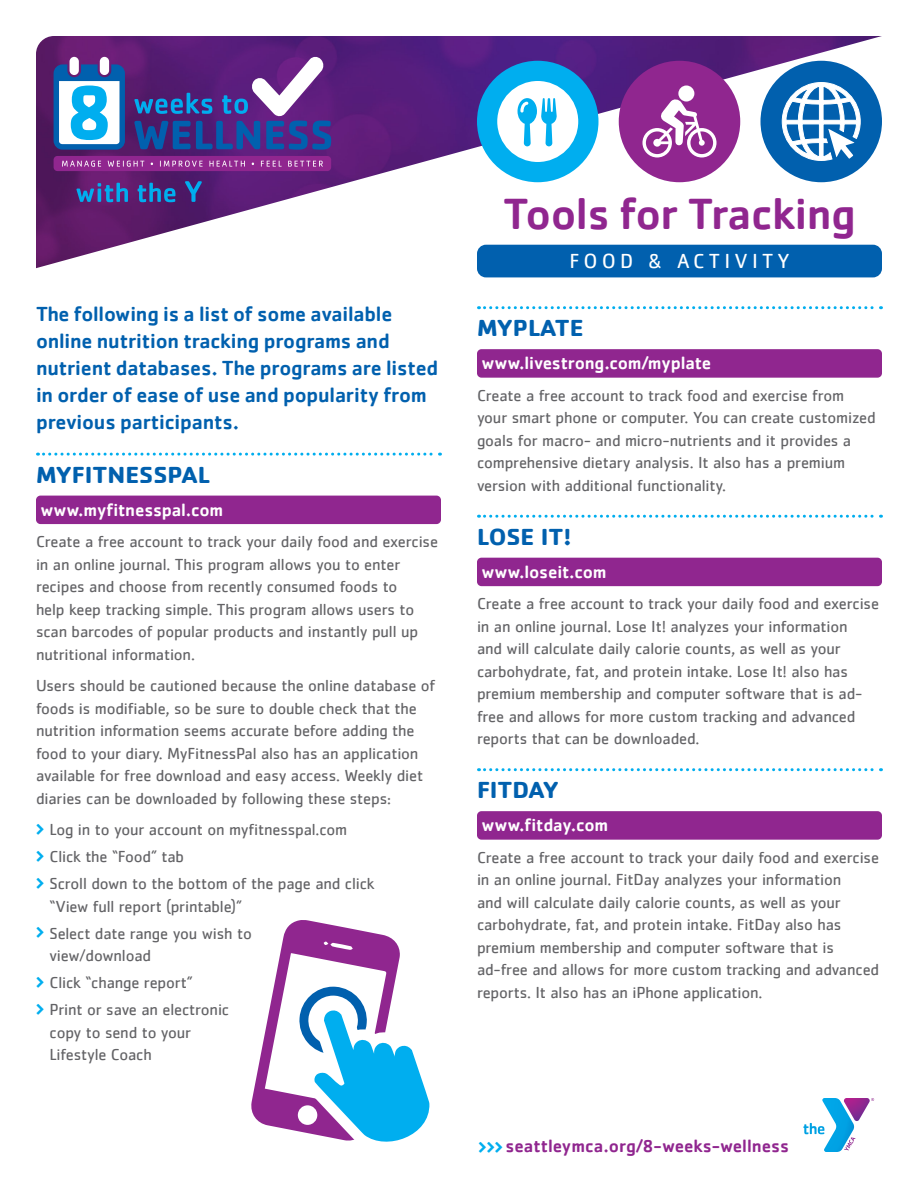
<style>
.page{position:relative;width:918px;height:1188px;background:#fff}
.page>*{position:absolute;margin:0;border:0;box-sizing:border-box;transform-origin:0 0}
.t1{font:500 45px "Cachet";letter-spacing:-.01em;color:#90268f}
.Subhead_CAPS_Rule_Ab{font:700 24px "Cachet";color:#0160ae;scale:1.05 1}
.Intro_Paragraph{font:500 21px/27px "Cachet";letter-spacing:-.01em;color:#0160ae}
.Title_Color_Bar{font:21px "Cachet";letter-spacing:.2em;color:#fff}
.URL{font:500 18px "Cachet";letter-spacing:-.01em;color:#fff}
.t2{font:500 18px "Cachet";color:#90268f}
.Body_Text{font:16.5px/22.5px "Cachet";letter-spacing:-.01em;color:#636366}
</style>
<div class="page">
<img style="left:36px;top:36px;width:846px;height:232px">
<svg style="left:76px;top:181px;width:126px;height:21px;background:#3e4995"></svg>
<svg style="left:134px;top:56px;width:197px;height:94px;background:#554091"></svg>
<svg style="left:54px;top:57px;width:71px;height:93px"></svg>
<div style="left:54px;top:156px;width:277px;height:15px;background:#90268f;border-radius:4px"></div>
<svg style="left:62px;top:161px;width:261px;height:6px"></svg>
<div style="left:619px;top:61px;width:121px;height:121px;background:#90268f;border-radius:50%"></div>
<svg style="left:642px;top:86px;width:75px;height:72px"></svg>
<div style="left:760px;top:61px;width:122px;height:121px;background:#0160ae;border-radius:50%"></div>
<div style="left:477px;top:61px;width:121px;height:121px;background:#00aeef;border-radius:50%"></div>
<div style="left:500px;top:83px;width:76px;height:77px;background:#fff;border-radius:50%"></div>
<div style="left:497px;top:81px;width:81px;height:81px;border:4px solid #fff;border-radius:50%"></div>
<svg style="left:518px;top:98px;width:39px;height:48px"></svg>
<svg style="left:803px;top:1098px;width:71px;height:54px"></svg>
<svg style="left:478px;top:306px;width:403px;height:3px"></svg>
<div style="left:477px;top:349px;width:405px;height:29px;background:#90268f;border-radius:5px"></div>
<svg style="left:478px;top:515px;width:403px;height:3px"></svg>
<div style="left:477px;top:558px;width:405px;height:28px;background:#90268f;border-radius:5px"></div>
<svg style="left:478px;top:768px;width:403px;height:3px"></svg>
<div style="left:477px;top:811px;width:405px;height:29px;background:#90268f;border-radius:5px"></div>
<svg style="left:38px;top:453px;width:403px;height:3px"></svg>
<div style="left:36px;top:496px;width:405px;height:28px;background:#90268f;border-radius:5px"></div>
<div style="left:477px;top:245px;width:405px;height:32px;background:#0160ae;border-radius:9px"></div>
<svg style="left:781px;top:82px;width:80px;height:79px"></svg>
<svg style="left:251px;top:920px;width:179px;height:222px"></svg>
<p class="Intro_Paragraph" style="left:36px;top:300px;width:404px">The following is a list of some available online nutrition tracking programs and nutrient databases. The programs are listed in order of ease of use and popularity from previous participants.</p>
<p class="Subhead_CAPS_Rule_Ab" style="left:36px;top:459px;width:167px">MYFITNESSPAL</p>
<p class="URL" style="left:40px;top:499px;width:184px">www.myfitnesspal.com</p>
<p class="Body_Text" style="left:36px;top:530px;width:404px">Create a free account to track your daily food and exercise in an online journal. This program allows you to enter recipes and choose from recently consumed foods to<br>help keep tracking simple. This program allows users to scan barcodes of popular products and instantly pull up nutritional information.</p>
<p class="Body_Text" style="left:36px;top:674px;width:401px">Users should be cautioned because the online database of foods is modifiable, so be sure to double check that the nutrition information seems accurate before adding the food to your diary. MyFitnessPal also has an application available for free download and easy access. Weekly diet diaries can be downloaded by following these steps:</p>
<p class="Body_Text" style="left:50px;top:818px;width:299px">Log in to your account on myfitnesspal.com</p>
<p class="Body_Text" style="left:50px;top:845px;width:136px">Click the “Food” tab</p>
<p class="Body_Text" style="left:50px;top:872px;width:327px">Scroll down to the bottom of the page and click “View full report (printable)”</p>
<p class="Body_Text" style="left:50px;top:922px;width:204px">Select date range you wish to view/download</p>
<p class="Body_Text" style="left:50px;top:971px;width:145px">Click “change report”</p>
<p class="Body_Text" style="left:50px;top:998px;width:181px">Print or save an electronic copy to send to your<br>Lifestyle Coach</p>
<p class="t1" style="left:503px;top:187px;width:354px">Tools for Tracking</p>
<p class="Title_Color_Bar" style="left:569px;top:249px;width:222px">FOOD &amp; ACTIVITY</p>
<p class="Subhead_CAPS_Rule_Ab" style="left:477px;top:313px;width:103px">MYPLATE</p>
<p class="URL" style="left:482px;top:352px;width:231px">www.livestrong.com/myplate</p>
<p class="Body_Text" style="left:477px;top:384px;width:400px">Create a free account to track food and exercise from your smart phone or computer. You can create customized goals for macro- and micro-nutrients and it provides a comprehensive dietary analysis. It also has a premium version with additional functionality.</p>
<p class="Subhead_CAPS_Rule_Ab" style="left:477px;top:521px;width:91px">LOSE IT!</p>
<p class="URL" style="left:482px;top:561px;width:127px">www.loseit.com</p>
<p class="Body_Text" style="left:477px;top:592px;width:404px">Create a free account to track your daily food and exercise in an online journal. Lose It! analyzes your information<br>and will calculate daily calorie counts, as well as your carbohydrate, fat, and protein intake. Lose It! also has premium membership and computer software that is ad&shy;free and allows for more custom tracking and advanced reports that can be downloaded.</p>
<p class="Subhead_CAPS_Rule_Ab" style="left:477px;top:775px;width:79px">FITDAY</p>
<p class="URL" style="left:482px;top:814px;width:128px">www.fitday.com</p>
<p class="Body_Text" style="left:477px;top:846px;width:404px">Create a free account to track your daily food and exercise in an online journal. FitDay analyzes your information<br>and will calculate daily calorie counts, as well as your carbohydrate, fat, and protein intake. FitDay also has premium membership and computer software that is ad-free and allows for more custom tracking and advanced reports. It also has an iPhone application.</p>
<p class="t2" style="left:505px;top:1135px;width:285px">seattleymca.org/8-weeks-wellness</p>
</div>
